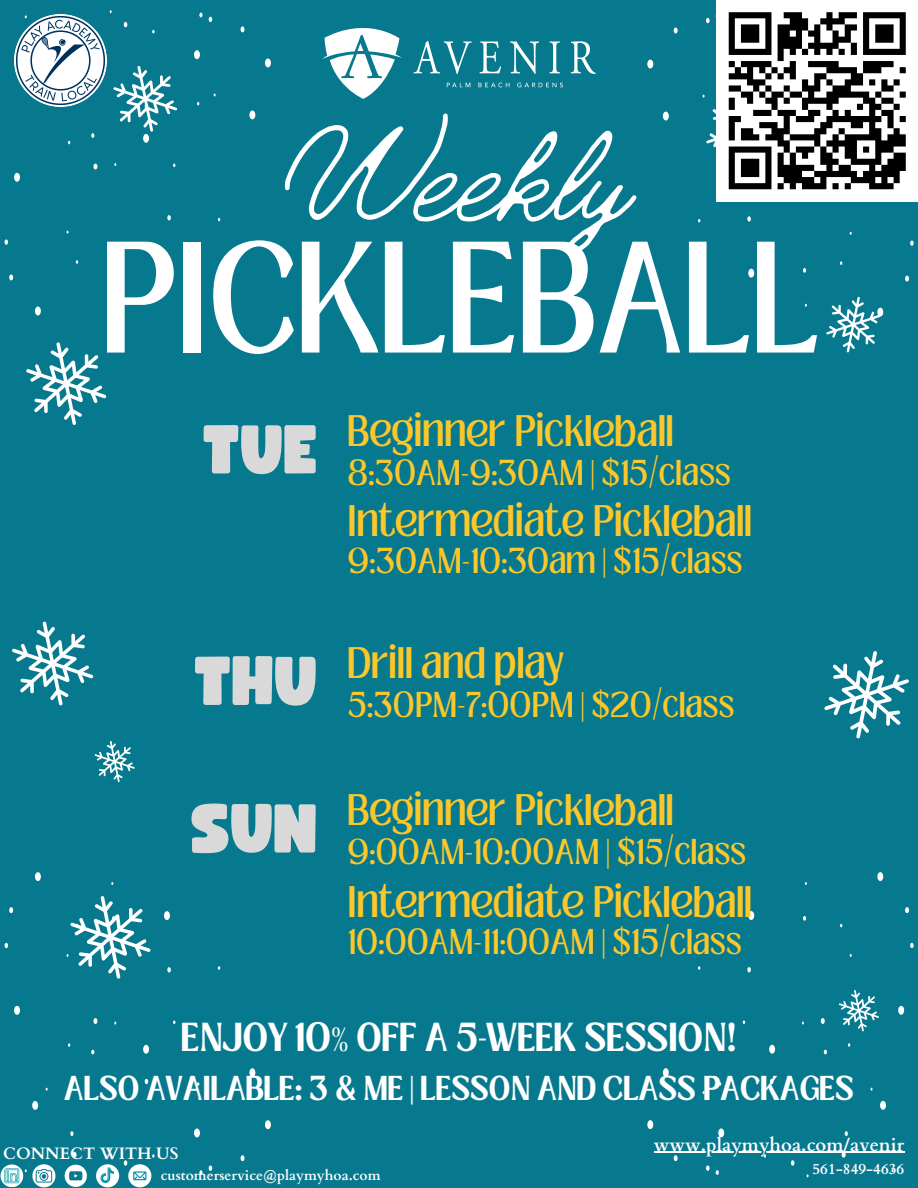
<style>
.page{position:relative;width:918px;height:1188px;background:#07798e}
.page>*{position:absolute;margin:0;border:0;box-sizing:border-box;transform-origin:0 0}
.t1{font:300 154.95px "Jimmy Script";color:#fff}
.t2{font:121.5px "Loubag";color:#fff}
.t3{font:67.95px "Funtastic";color:#d9d9d9}
.t4{font:33.9px "Loubag";color:#fcc72a}
.t5{font:700 31.05px "Loubag";color:#fff}
.t6{font:27.6px "Loubag";color:#fcc72a}
.t7{font:700 26.55px "Loubag";color:#fff}
.t8{font:700 18.6px "Cardo";color:#fff}
.t9{font:700 16.65px "Cardo";color:#fff}
.t10{font:700 15.15px "Cardo";color:#fff}
.t11{font:700 13.95px "Cardo";color:#fff}
</style>
<div class="page">
<div style="left:748px;top:269px;width:6px;height:9px;background:#fff;border-radius:50%"></div>
<svg style="left:905px;top:276px;width:4px;height:6px"></svg>
<div style="left:877px;top:308px;width:6px;height:9px;background:#fff;border-radius:50%"></div>
<svg style="left:910px;top:241px;width:4px;height:5px"></svg>
<svg style="left:803px;top:268px;width:3px;height:5px"></svg>
<svg style="left:747px;top:216px;width:4px;height:6px"></svg>
<svg style="left:674px;top:28px;width:4px;height:5px"></svg>
<svg style="left:647px;top:60px;width:6px;height:9px"></svg>
<div style="left:663px;top:112px;width:6px;height:9px;background:#fff;border-radius:50%"></div>
<div style="left:164px;top:268px;width:6px;height:9px;background:#fff;border-radius:50%"></div>
<svg style="left:9px;top:274px;width:4px;height:6px"></svg>
<div style="left:35px;top:307px;width:6px;height:8px;background:#fff;border-radius:50%"></div>
<svg style="left:93px;top:164px;width:4px;height:6px"></svg>
<svg style="left:5px;top:239px;width:3px;height:6px"></svg>
<svg style="left:112px;top:267px;width:3px;height:5px"></svg>
<svg style="left:167px;top:215px;width:4px;height:5px"></svg>
<svg style="left:199px;top:13px;width:4px;height:4px"></svg>
<svg style="left:241px;top:26px;width:4px;height:6px"></svg>
<svg style="left:265px;top:58px;width:6px;height:9px"></svg>
<svg style="left:124px;top:22px;width:3px;height:5px"></svg>
<div style="left:143px;top:134px;width:6px;height:9px;background:#fff;border-radius:50%"></div>
<div style="left:249px;top:110px;width:6px;height:9px;background:#fff;border-radius:50%"></div>
<svg style="left:14px;top:173px;width:6px;height:9px"></svg>
<svg style="left:91px;top:133px;width:3px;height:5px"></svg>
<div style="left:194px;top:50px;width:6px;height:9px;background:#fff;border-radius:50%"></div>
<svg style="left:209px;top:17px;width:3px;height:5px"></svg>
<div style="left:164px;top:911px;width:6px;height:9px;background:#fff;border-radius:50%"></div>
<svg style="left:9px;top:907px;width:4px;height:6px"></svg>
<div style="left:35px;top:872px;width:6px;height:9px;background:#fff;border-radius:50%"></div>
<svg style="left:93px;top:1018px;width:4px;height:6px"></svg>
<svg style="left:5px;top:943px;width:3px;height:5px"></svg>
<svg style="left:167px;top:967px;width:4px;height:6px"></svg>
<svg style="left:199px;top:1170px;width:4px;height:5px"></svg>
<svg style="left:241px;top:1155px;width:4px;height:6px"></svg>
<svg style="left:265px;top:1120px;width:6px;height:9px"></svg>
<div style="left:32px;top:1101px;width:6px;height:9px;background:#fff;border-radius:50%"></div>
<svg style="left:70px;top:1131px;width:3px;height:5px"></svg>
<div style="left:143px;top:1045px;width:6px;height:9px;background:#fff;border-radius:50%"></div>
<div style="left:249px;top:1068px;width:6px;height:9px;background:#fff;border-radius:50%"></div>
<svg style="left:14px;top:1006px;width:6px;height:9px"></svg>
<svg style="left:73px;top:1152px;width:4px;height:6px"></svg>
<svg style="left:91px;top:1050px;width:3px;height:4px"></svg>
<svg style="left:145px;top:1079px;width:3px;height:5px"></svg>
<div style="left:194px;top:1129px;width:6px;height:8px;background:#fff;border-radius:50%"></div>
<svg style="left:209px;top:1166px;width:3px;height:5px"></svg>
<div style="left:748px;top:911px;width:6px;height:9px;background:#fff;border-radius:50%"></div>
<svg style="left:905px;top:907px;width:4px;height:6px"></svg>
<div style="left:877px;top:872px;width:6px;height:9px;background:#fff;border-radius:50%"></div>
<svg style="left:821px;top:1018px;width:4px;height:6px"></svg>
<svg style="left:910px;top:943px;width:4px;height:5px"></svg>
<svg style="left:803px;top:916px;width:3px;height:5px"></svg>
<svg style="left:747px;top:967px;width:4px;height:5px"></svg>
<svg style="left:716px;top:1170px;width:3px;height:5px"></svg>
<svg style="left:674px;top:1155px;width:4px;height:6px"></svg>
<svg style="left:647px;top:1120px;width:6px;height:9px"></svg>
<div style="left:880px;top:1101px;width:6px;height:9px;background:#fff;border-radius:50%"></div>
<svg style="left:845px;top:1131px;width:3px;height:5px"></svg>
<svg style="left:791px;top:1160px;width:3px;height:6px"></svg>
<div style="left:769px;top:1045px;width:6px;height:9px;background:#fff;border-radius:50%"></div>
<div style="left:663px;top:1068px;width:6px;height:9px;background:#fff;border-radius:50%"></div>
<svg style="left:898px;top:1006px;width:6px;height:9px"></svg>
<svg style="left:842px;top:1153px;width:4px;height:5px"></svg>
<svg style="left:824px;top:1050px;width:3px;height:4px"></svg>
<svg style="left:770px;top:1079px;width:4px;height:5px"></svg>
<div style="left:718px;top:1128px;width:6px;height:9px;background:#fff;border-radius:50%"></div>
<svg style="left:706px;top:1165px;width:4px;height:6px"></svg>
<svg style="left:26px;top:342px;width:80px;height:83px"></svg>
<svg style="left:113px;top:66px;width:64px;height:66px"></svg>
<svg style="left:826px;top:297px;width:54px;height:56px"></svg>
<svg style="left:12px;top:622px;width:81px;height:84px"></svg>
<svg style="left:95px;top:741px;width:40px;height:41px"></svg>
<svg style="left:67px;top:896px;width:84px;height:83px"></svg>
<svg style="left:824px;top:651px;width:85px;height:88px"></svg>
<svg style="left:65px;top:1165px;width:22px;height:22px"></svg>
<svg style="left:96px;top:1154px;width:59px;height:33px"></svg>
<svg style="left:1px;top:1164px;width:54px;height:23px"></svg>
<svg style="left:839px;top:990px;width:40px;height:41px"></svg>
<img style="left:14px;top:15px;width:92px;height:92px">
<hr style="left:654px;top:1152px;width:250px;height:1px;background:#fff">
<svg style="left:322px;top:28px;width:80px;height:71px"></svg>
<svg style="left:414px;top:41px;width:58px;height:33px"></svg>
<svg style="left:479px;top:41px;width:22px;height:32px"></svg>
<svg style="left:510px;top:41px;width:29px;height:33px"></svg>
<svg style="left:549px;top:41px;width:11px;height:32px"></svg>
<svg style="left:571px;top:41px;width:25px;height:33px"></svg>
<svg style="left:447px;top:83px;width:23px;height:4px"></svg>
<svg style="left:478px;top:83px;width:31px;height:4px"></svg>
<svg style="left:517px;top:83px;width:46px;height:4px"></svg>
<div style="left:717px;top:0;width:201px;height:201px;background:#fff"></div>
<svg style="left:703px;top:9px;width:203px;height:183px"></svg>
<p class="t1" style="left:288px;top:77px;width:344px">Weekly</p>
<p class="t2" style="left:98px;top:201px;width:723px">PICKLEBALL</p>
<h2 class="t3" style="left:204px;top:419px;width:116px">TUE</h2>
<p class="t4" style="left:348px;top:404px;width:328px">Beginner Pickleball</p>
<h3 class="t6" style="left:348px;top:451px;width:385px">8:30AM-9:30AM | $15/class</h3>
<p class="t4" style="left:348px;top:494px;width:406px">Intermediate Pickleball</p>
<h5 class="t6" style="left:348px;top:539px;width:397px">9:30AM-10:30am | $15/class</h5>
<p class="t3" style="left:195px;top:651px;width:125px">THU</p>
<h5 class="t4" style="left:348px;top:636px;width:218px">Drill and play</h5>
<p class="t6" style="left:348px;top:682px;width:388px">5:30PM-7:00PM | $20/class</p>
<p class="t3" style="left:191px;top:798px;width:128px">SUN</p>
<h3 class="t4" style="left:348px;top:783px;width:328px">Beginner Pickleball</h3>
<p class="t6" style="left:348px;top:829px;width:400px">9:00AM-10:00AM | $15/class</p>
<h5 class="t4" style="left:348px;top:874px;width:406px">Intermediate Pickleball</h5>
<p class="t6" style="left:348px;top:919px;width:396px">10:00AM-11:00AM | $15/class</p>
<p class="t5" style="left:181px;top:1013px;width:557px">ENJOY 10% OFF A 5-WEEK SESSION!</p>
<p class="t7" style="left:64px;top:1066px;width:792px">ALSO AVAILABLE: 3 &amp; ME | LESSON AND CLASS PACKAGES</p>
<p class="t9" style="left:3px;top:1143px;width:177px">CONNECT WITH US</p>
<p class="t11" style="left:161px;top:1166px;width:221px">customerservice@playmyhoa.com</p>
<h1 class="t8" style="left:654px;top:1132px;width:252px">www.playmyhoa.com/avenir</h1>
<p class="t10" style="left:813px;top:1159px;width:93px">561-849-4636</p>
</div>
